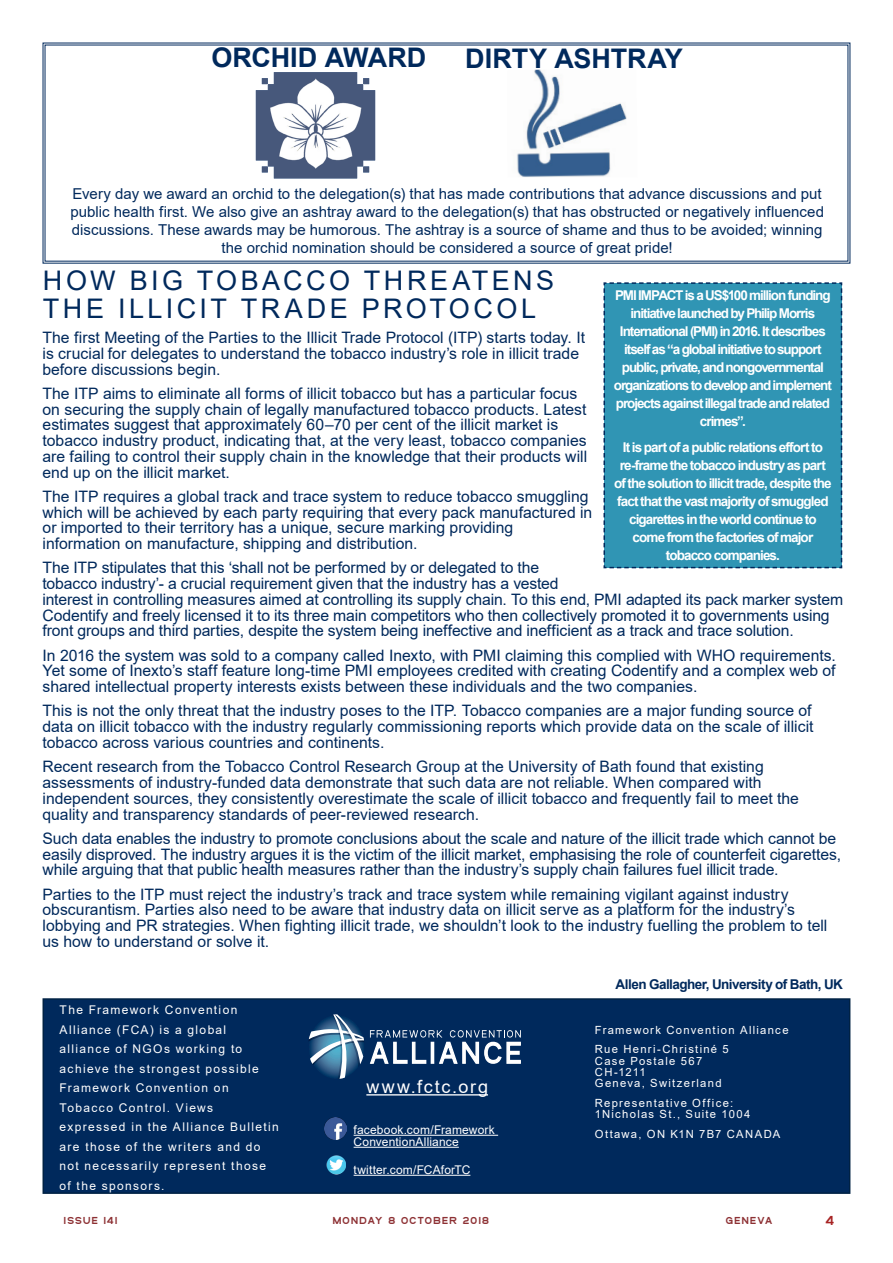
<style>
.page{position:relative;width:893px;height:1263px;background:#fff}
.page>*{position:absolute;margin:0;border:0;box-sizing:border-box;transform-origin:0 0}
.HEADER_LARGE{font:27px/28.5px "Arial";letter-spacing:.13em;color:#00295c}
.BODY_COPY{font:700 27px "Arial";letter-spacing:-.005em;color:#00295c}
.LEAD{font:18px "Arial";letter-spacing:.1em;color:#fff}
.BODY_COPY-2{font:15.75px/15.8px "Arial";color:#00295c}
.BODY_COPY-3{font:15px/18px "Arial";color:#00295c;text-align:center}
.BODY_COPY-4{font:700 13.5px/18px "Arial";letter-spacing:-.07em;color:#fff;text-align:center}
.BODY_COPY-5{font:700 13.5px "Arial";letter-spacing:-.04em;color:#00295c}
.t1{font:800 13.5px "SF Arborcrest";color:#a72323}
.LEAD-2{font:12px/19.5px "Arial";letter-spacing:.11em;color:#fff}
.BODY_COPY-6{font:12px/12px "Arial";letter-spacing:.015em;color:#fff}
.LEAD-3{font:11.25px/11.2px "Arial";letter-spacing:.115em;color:#fff}
.t2{font:800 10.5px "SF Arborcrest";letter-spacing:.13em;color:#8d3134}
</style>
<div class="page">
<svg style="left:42px;top:42px;width:809px;height:222px"></svg>
<img style="left:256px;top:72px;width:119px;height:106px">
<img style="left:507px;top:68px;width:130px;height:109px">
<div style="left:43px;top:998px;width:807px;height:196px;background:#00295c;border:2px solid #024"></div>
<svg style="left:308px;top:1014px;width:213px;height:65px"></svg>
<hr style="left:366px;top:1094px;width:122px;height:1px;background:#fff">
<hr style="left:354px;top:1135px;width:144px;height:1px;background:#fff">
<hr style="left:354px;top:1147px;width:105px;height:1px;background:#fff">
<hr style="left:354px;top:1175px;width:116px;height:1px;background:#fff">
<img style="left:326px;top:1155px;width:20px;height:20px">
<img style="left:325px;top:1117px;width:22px;height:22px">
<div style="left:603px;top:282px;width:240px;height:287px;background:#3095b4"></div>
<p class="BODY_COPY" style="left:211px;top:39px;width:216px">ORCHID AWARD</p>
<p class="BODY_COPY" style="left:465px;top:40px;width:219px">DIRTY ASHTRAY</p>
<p class="BODY_COPY-3" style="left:70px;top:185px;width:755px">Every day we award an orchid to the delegation(s) that has made contributions that advance discussions and put public health first. We also give an ashtray award to the delegation(s) that has obstructed or negatively influenced discussions. These awards may be humorous. The ashtray is a source of shame and thus to be avoided; winning the orchid nomination should be considered a source of great pride!</p>
<p class="HEADER_LARGE" style="left:43px;top:266px;width:513px">HOW BIG TOBACCO THREATENS<br>THE ILLICIT TRADE PROTOCOL</p>
<p class="BODY_COPY-2" style="left:43px;top:330px;width:544px">The first Meeting of the Parties to the Illicit Trade Protocol (ITP) starts today. It is crucial for delegates to understand the tobacco industry’s role in illicit trade before discussions begin.</p>
<p class="BODY_COPY-2" style="left:43px;top:385px;width:546px">The ITP aims to eliminate all forms of illicit tobacco but has a particular focus on securing the supply chain of legally manufactured tobacco products. Latest estimates suggest that approximately 60–70 per cent of the illicit market is tobacco industry product, indicating that, at the very least, tobacco companies are failing to control their supply chain in the knowledge that their products will end up on the illicit market.</p>
<p class="BODY_COPY-2" style="left:43px;top:488px;width:551px">The ITP requires a global track and trace system to reduce tobacco smuggling which will be achieved by each party requiring that every pack manufactured in or imported to their territory has a unique, secure marking providing information on manufacture, shipping and distribution.</p>
<p class="BODY_COPY-2" style="left:43px;top:560px;width:802px">The ITP stipulates that this ‘shall not be performed by or delegated to the<br>tobacco industry’- a crucial requirement given that the industry has a vested<br>interest in controlling measures aimed at controlling its supply chain. To this end, PMI adapted its pack marker system Codentify and freely licensed it to its three main competitors who then collectively promoted it to governments using front groups and third parties, despite the system being ineffective and inefficient as a track and trace solution.</p>
<p class="BODY_COPY-2" style="left:43px;top:647px;width:795px;text-align:justify">In 2016 the system was sold to a company called Inexto, with PMI claiming this complied with WHO requirements.<br>Yet some of Inexto’s staff feature long-time PMI employees credited with creating Codentify and a complex web of shared intellectual property interests exists between these individuals and the two companies.</p>
<p class="BODY_COPY-2" style="left:43px;top:703px;width:773px">This is not the only threat that the industry poses to the ITP. Tobacco companies are a major funding source of data on illicit tobacco with the industry regularly commissioning reports which provide data on the scale of illicit tobacco across various countries and continents.</p>
<p class="BODY_COPY-2" style="left:43px;top:759px;width:758px">Recent research from the Tobacco Control Research Group at the University of Bath found that existing assessments of industry-funded data demonstrate that such data are not reliable. When compared with independent sources, they consistently overestimate the scale of illicit tobacco and frequently fail to meet the quality and transparency standards of peer-reviewed research.</p>
<p class="BODY_COPY-2" style="left:43px;top:830px;width:800px">Such data enables the industry to promote conclusions about the scale and nature of the illicit trade which cannot be easily disproved. The industry argues it is the victim of the illicit market, emphasising the role of counterfeit cigarettes, while arguing that that public health measures rather than the industry’s supply chain failures fuel illicit trade.</p>
<p class="BODY_COPY-2" style="left:43px;top:886px;width:786px">Parties to the ITP must reject the industry’s track and trace system while remaining vigilant against industry obscurantism. Parties also need to be aware that industry data on illicit serve as a platform for the industry’s lobbying and PR strategies. When fighting illicit trade, we shouldn’t look to the industry fuelling the problem to tell us how to understand or solve it.</p>
<p class="BODY_COPY-5" style="left:616px;top:974px;width:229px">Allen Gallagher, University of Bath, UK</p>
<p class="BODY_COPY-4" style="left:614px;top:286px;width:220px">PMI IMPACT is a US$100 million funding initiative launched by Philip Morris International (PMI) in 2016. It describes itself as “a global initiative to support public, private, and nongovernmental organizations to develop and implement projects against illegal trade and related crimes”.</p>
<p class="BODY_COPY-4" style="left:614px;top:439px;width:219px">It is part of a public relations effort to re-frame the tobacco industry as part of the solution to illicit trade, despite the fact that the vast majority of smuggled cigarettes in the world continue to come from the factories of major tobacco companies.</p>
<p class="LEAD-2" style="left:60px;top:1000px;width:221px">The Framework Convention<br>Alliance (FCA) is a global alliance of NGOs working to achieve the strongest possible<br>Framework Convention on<br>Tobacco Control. Views expressed in the Alliance Bulletin are those of the writers and do not necessarily represent those of the sponsors.</p>
<p class="LEAD" style="left:366px;top:1074px;width:123px">www.fctc.org</p>
<p class="BODY_COPY-6" style="left:354px;top:1124px;width:143px">facebook.com/Framework<br>ConventionAlliance</p>
<p class="BODY_COPY-6" style="left:354px;top:1164px;width:118px">twitter.com/FCAforTC</p>
<p class="LEAD-3" style="left:595px;top:1024px;width:195px">Framework Convention Alliance</p>
<p class="LEAD-3" style="left:595px;top:1044px;width:135px">Rue Henri-Christiné 5<br>Case Postale 567<br>CH-1211<br>Geneva, Switzerland</p>
<p class="LEAD-3" style="left:595px;top:1097px;width:157px">Representative Office:<br>1Nicholas St., Suite 1004</p>
<p class="LEAD-3" style="left:595px;top:1128px;width:187px">Ottawa, ON K1N 7B7 CANADA</p>
<p class="t2" style="left:64px;top:1214px;width:55px">ISSUE 141</p>
<p class="t2" style="left:333px;top:1214px;width:158px">MONDAY 8 OCTOBER 2018</p>
<p class="t2" style="left:726px;top:1214px;width:48px">GENEVA</p>
<p class="t1" style="left:826px;top:1212px;width:10px">4</p>
</div>
